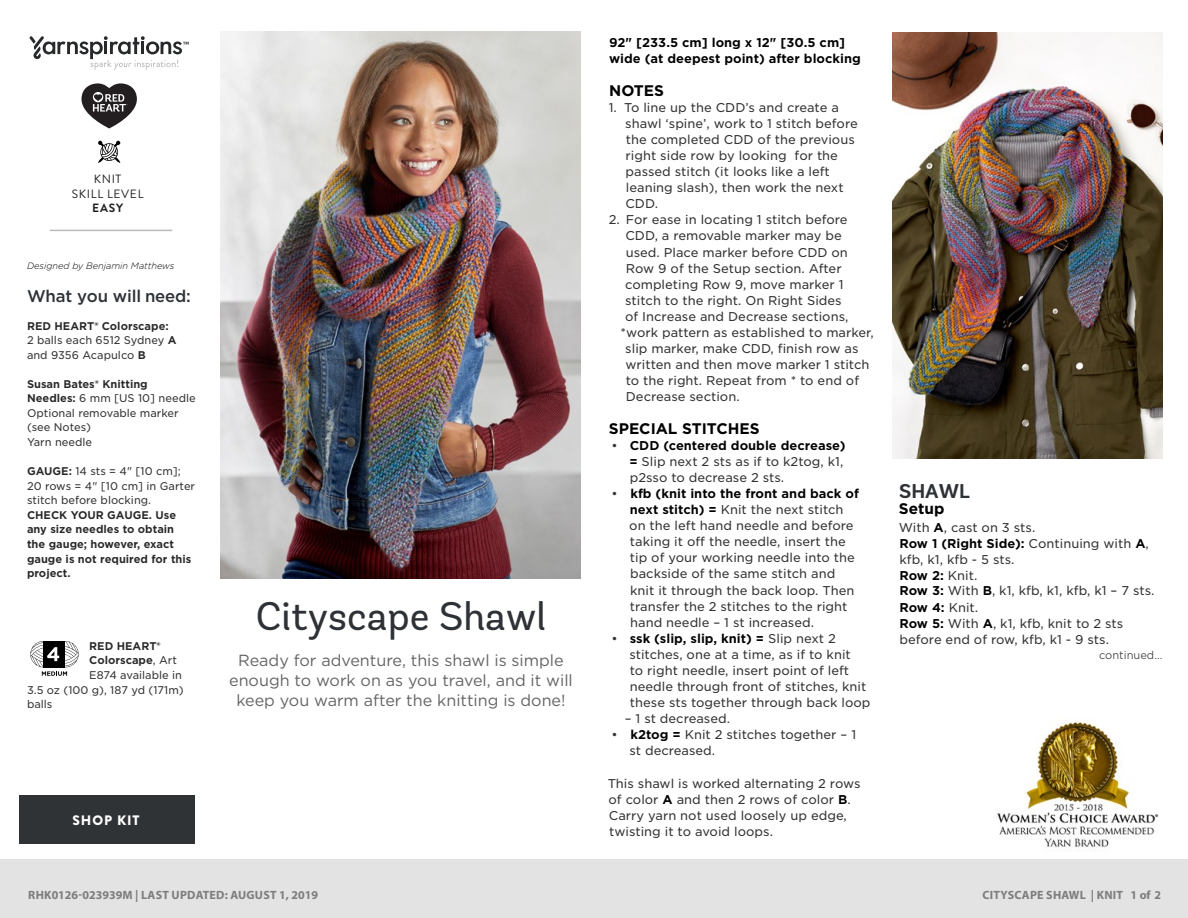
<style>
.page{position:relative;width:1188px;height:918px;background:#fff}
.page>*{position:absolute;margin:0;border:0;box-sizing:border-box;transform-origin:0 0}
.t1{font:39.9px "Andes Rounded";color:#2e3236}
.t2{font:700 19.95px "Andes Rounded";color:#2e3236}
.t3{font:500 16.8px "Gotham";letter-spacing:-.01em;color:#2e3236}
.t4{font:16.05px/20px "Gotham";color:#636466;text-align:center}
.t5{font:700 15.3px "Gotham";color:#000}
.t6{font:900 13.65px "Brandon Grotesque";letter-spacing:.065em;color:#fff}
.t7{font:12.3px/16px "Gotham S Sm";color:#333334}
.t8{font:700 12.3px/16px "Gotham S Sm";color:#000}
.t9{font:700 12px "Myriad Pro";letter-spacing:.02em;color:#7d7d7d}
.Skill_Level{font:12px "Brandon Grotesque";letter-spacing:.055em;color:#231f20}
.Skill_Level-2{font:700 12px "Brandon Grotesque";color:#231f20}
.t10{font:10.8px/14.5px "Gotham S Sm";color:#333334}
.t11{font:700 10.8px/14.5px "Gotham S Sm";color:#292829}
.t12{font:300 10.8px "Gotham S Sm";color:#333334}
.t13{font:10.8px "Gotham S Sm";color:#58595b}
.t14{font:italic 300 9.15px "Gotham Rounded";color:#000}
.t15{font:9.15px "Gotham";letter-spacing:.02em;color:#58595b}
.t16{font:700 6.15px "Arial";color:#000}
.s1{font-weight:700;color:#292829}
.s2{font-weight:400;color:#333334}
.s3{font-weight:700;color:#000}
.s4{font-weight:500}
</style>
<div class="page">
<svg style="left:30px;top:641px;width:49px;height:35px"></svg>
<img style="left:221px;top:31px;width:360px;height:548px">
<img style="left:996px;top:721px;width:163px;height:127px">
<img style="left:893px;top:32px;width:270px;height:427px">
<div style="left:0;top:860px;width:1188px;height:58px;background:#e4e3e3"></div>
<svg style="left:98px;top:141px;width:22px;height:22px"></svg>
<svg style="left:30px;top:36px;width:159px;height:34px"></svg>
<svg style="left:81px;top:83px;width:56px;height:45px"></svg>
<hr style="left:50px;top:230px;width:122px;height:1px;background:#bbbaba">
<div style="left:19px;top:795px;width:175px;height:48px;background:#2f3336"></div>
<p class="Skill_Level" style="left:94px;top:171px;width:29px">KNIT</p>
<p class="Skill_Level" style="left:72px;top:185px;width:73px">SKILL LEVEL</p>
<p class="Skill_Level-2" style="left:92px;top:200px;width:33px">EASY</p>
<p class="t14" style="left:27px;top:260px;width:149px">Designed by Benjamin Matthews</p>
<p class="t3" style="left:27px;top:285px;width:165px">What you will need:</p>
<p class="t10" style="left:27px;top:318px;width:151px"><span class="s1">RED HEART® Colorscape:<br></span>2 balls each 6512 Sydney <span class="s1">A </span>and 9356 Acapulco <span class="s1">B</span></p>
<p class="t10" style="left:27px;top:376px;width:170px"><span class="s1">Susan Bates® Knitting<br>Needles:</span> 6 mm [US 10] needle<br>Optional removable marker (see Notes)<br>Yarn needle</p>
<p class="t11" style="left:27px;top:464px;width:170px">GAUGE: <span class="s2">14 sts = 4" [10 cm];<br>20 rows = 4" [10 cm] in Garter stitch before blocking.<br></span>CHECK YOUR GAUGE. Use any size needles to obtain the gauge; however, exact gauge is not required for this project.</p>
<p class="t16" style="left:46px;top:507px;width:18px">LACE</p>
<p class="t11" style="left:89px;top:639px;width:73px">RED HEART®</p>
<p class="t11" style="left:89px;top:653px;width:89px">Colorscape<span class="s2">, Art</span></p>
<p class="t10" style="left:89px;top:668px;width:94px">E874 available in</p>
<p class="t10" style="left:27px;top:682px;width:158px">3.5 oz (100 g), 187 yd (171m)</p>
<p class="t10" style="left:27px;top:697px;width:27px">balls</p>
<p class="t1" style="left:256px;top:592px;width:292px">Cityscape Shawl</p>
<p class="t4" style="left:229px;top:650px;width:345px">Ready for adventure, this shawl is simple enough to work on as you travel, and it will keep you warm after the knitting is done!</p>
<p class="t6" style="left:72px;top:810px;width:69px">SHOP KIT</p>
<p class="t8" style="left:609px;top:35px;width:253px">92" [233.5 cm] long x 12" [30.5 cm] wide (at deepest point) after blocking</p>
<p class="t5" style="left:609px;top:80px;width:56px">NOTES</p>
<p class="t7" style="left:625px;top:99px;width:234px;text-indent:-16px">1. To line up the CDD’s and create a shawl ‘spine’, work to 1 stitch before the completed CDD of the previous right side row by looking for the passed stitch (it looks like a left leaning slash), then work the next<br>CDD.</p>
<p class="t7" style="left:609px;top:212px;width:240px">2. For ease in locating 1 stitch before</p>
<p class="t7" style="left:625px;top:228px;width:218px">CDD, a removable marker may be</p>
<p class="t7" style="left:626px;top:244px;width:224px">used. Place marker before CDD on</p>
<p class="t7" style="left:626px;top:260px;width:217px">Row 9 of the Setup section. After</p>
<p class="t7" style="left:625px;top:276px;width:220px">completing Row 9, move marker 1</p>
<p class="t7" style="left:625px;top:292px;width:218px">stitch to the right. On Right Sides</p>
<p class="t7" style="left:625px;top:308px;width:225px">of Increase and Decrease sections,</p>
<p class="t7" style="left:621px;top:324px;width:255px">*work pattern as established to marker,</p>
<p class="t7" style="left:625px;top:340px;width:235px">slip marker, make CDD, finish row as</p>
<p class="t7" style="left:626px;top:356px;width:245px">written and then move marker 1 stitch</p>
<p class="t7" style="left:626px;top:372px;width:235px">to the right. Repeat from * to end of</p>
<p class="t7" style="left:626px;top:389px;width:115px">Decrease section.</p>
<p class="t5" style="left:609px;top:418px;width:152px">SPECIAL STITCHES</p>
<p class="t7" style="left:629px;top:437px;width:218px;text-indent:-18px">• <span class="s3">CDD (centered double decrease) =</span> Slip next 2 sts as if to k2tog, k1, p2sso to decrease 2 sts.</p>
<p class="t7" style="left:629px;top:485px;width:231px;text-indent:-18px">• <span class="s3">kfb (knit into the front and back of next stitch) =</span> Knit the next stitch on the left hand needle and before taking it off the needle, insert the tip of your working needle into the backside of the same stitch and knit it through the back loop. Then transfer the 2 stitches to the right hand needle – 1 st increased.</p>
<p class="t7" style="left:629px;top:630px;width:243px;text-indent:-18px">• <span class="s3">ssk (slip, slip, knit) =</span> Slip next 2 stitches, one at a time, as if to knit<br>to right needle, insert point of left needle through front of stitches, knit these sts together through back loop</p>
<p class="t7" style="left:625px;top:710px;width:107px">– 1 st decreased.</p>
<p class="t7" style="left:629px;top:727px;width:228px;text-indent:-18px">• <span class="s3">k2tog =</span> Knit 2 stitches together – 1 st decreased.</p>
<p class="t7" style="left:608px;top:775px;width:254px">This shawl is worked alternating 2 rows of color <span class="s3">A</span> and then 2 rows of color <span class="s3">B</span>.<br>Carry yarn not used loosely up edge, twisting it to avoid loops.</p>
<p class="t2" style="left:899px;top:479px;width:72px">SHAWL</p>
<p class="t5" style="left:899px;top:499px;width:47px">Setup</p>
<p class="t7" style="left:899px;top:519px;width:257px">With <span class="s3">A</span>, cast on 3 sts.<br><span class="s3">Row 1 (Right Side):</span> Continuing with <span class="s3">A</span>, kfb, k1, kfb - 5 sts.<br><span class="s3">Row 2:</span> Knit.<br><span class="s3">Row 3:</span> With <span class="s3">B</span>, k1, kfb, k1, kfb, k1 – 7 sts.</p>
<p class="t7" style="left:899px;top:599px;width:225px"><span class="s3">Row 4:</span> Knit.<br><span class="s3">Row 5:</span> With <span class="s3">A</span>, k1, kfb, knit to 2 sts before end of row, kfb, k1 - 9 sts.</p>
<p class="t12" style="left:1099px;top:648px;width:65px">continued...</p>
<p class="t9" style="left:28px;top:887px;width:291px">RHK0126-023939M | LAST UPDATED: AUGUST 1, 2019</p>
<p class="t9" style="left:983px;top:887px;width:180px">CITYSCAPE SHAWL | KNIT 1 of 2</p>
<p class="t15" style="left:27px;top:891px;width:98px">©2018 Coats &amp; Clark</p>
<p class="t13" style="left:1101px;top:889px;width:63px">Page <span class="s4">1</span> of <span class="s4">2</span></p>
</div>
